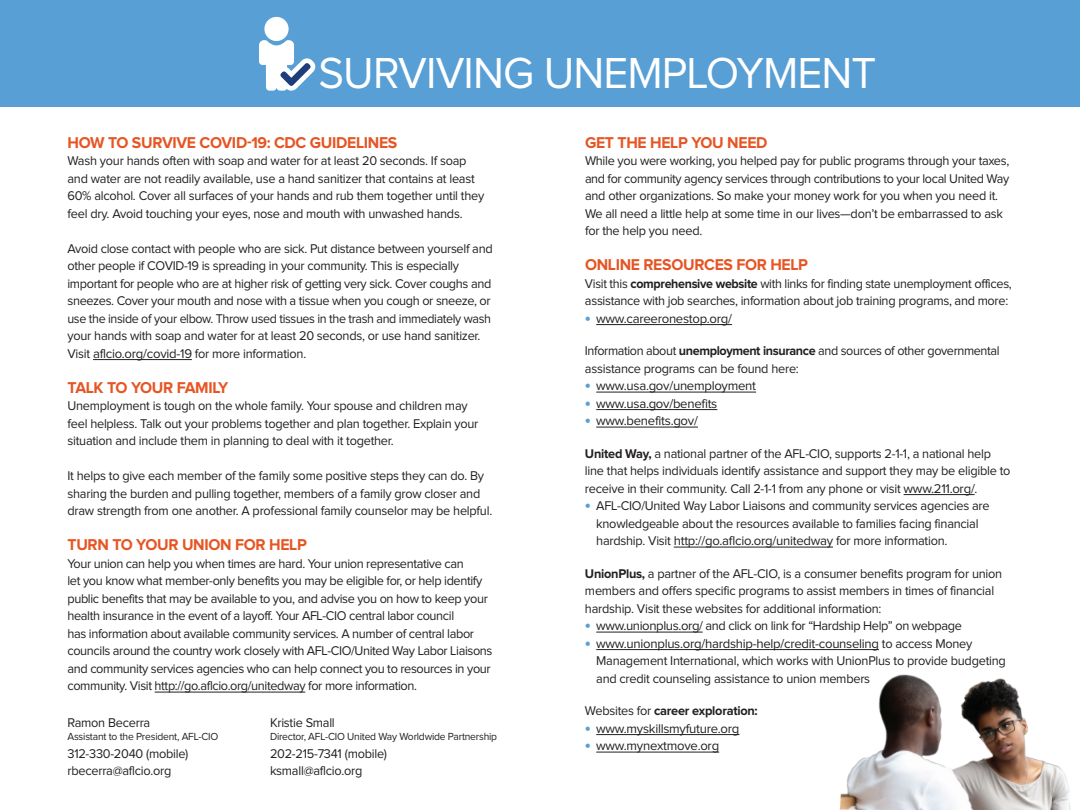
<style>
.page{position:relative;width:1080px;height:810px;background:#fff}
.page>*{position:absolute;margin:0;border:0;box-sizing:border-box;transform-origin:0 0}
.t1{font:45px "Proxima Nova";letter-spacing:-.02em;color:#fff}
.t2{font:700 16.25px "Proxima Nova";letter-spacing:-.02em;color:#e65524}
.t3{font:13.12px/17.5px "Proxima Nova";letter-spacing:-.02em;color:#231f20}
.t4{font:13.12px/17.5px "Proxima Nova";letter-spacing:-.02em;color:#231f20;scale:.95 1}
.t5{font:13.12px/17.5px "Proxima Nova";letter-spacing:-.02em;color:#231f20;scale:.96 1}
.t6{font:700 13.12px "Proxima Nova";letter-spacing:-.02em;color:#231f20}
.t7{font:10.62px "Proxima Nova";letter-spacing:-.02em;color:#231f20}
.s1{font-weight:700}
.s2{font-family:"Proxima Nova Extrabld";font-size:17.5px;color:#589fd6}
.s3{font-weight:400}
</style>
<div class="page">
<hr style="left:93px;top:359px;width:99px;height:1px;background:#231f20">
<hr style="left:155px;top:692px;width:150px;height:1px;background:#231f20">
<hr style="left:596px;top:324px;width:136px;height:1px;background:#231f20">
<hr style="left:596px;top:392px;width:160px;height:1px;background:#231f20">
<hr style="left:596px;top:409px;width:121px;height:1px;background:#231f20">
<hr style="left:596px;top:427px;width:102px;height:1px;background:#231f20">
<hr style="left:904px;top:494px;width:71px;height:1px;background:#231f20">
<hr style="left:674px;top:547px;width:159px;height:1px;background:#231f20">
<hr style="left:596px;top:632px;width:107px;height:1px;background:#231f20">
<hr style="left:596px;top:649px;width:283px;height:1px;background:#231f20">
<hr style="left:596px;top:734px;width:143px;height:1px;background:#231f20">
<hr style="left:596px;top:752px;width:123px;height:1px;background:#231f20">
<div style="left:0;top:0;width:1080px;height:107px;background:#589fd6"></div>
<svg style="left:259px;top:17px;width:56px;height:74px"></svg>
<img style="left:840px;top:674px;width:231px;height:136px">
<h1 class="t1" style="left:319px;top:48px;width:559px">SURVIVING UNEMPLOYMENT</h1>
<p class="t2" style="left:68px;top:133px;width:331px">HOW TO SURVIVE COVID-19: CDC GUIDELINES</p>
<p class="t3" style="left:68px;top:153px;width:418px">Wash your hands often with soap and water for at least 20 seconds. If soap and water are not readily available, use a hand sanitizer that contains at least 60% alcohol. Cover all surfaces of your hands and rub them together until they feel dry. Avoid touching your eyes, nose and mouth with unwashed hands.</p>
<p class="t3" style="left:68px;top:240px;width:427px">Avoid close contact with people who are sick. Put distance between yourself and other people if COVID-19 is spreading in your community. This is especially important for people who are at higher risk of getting very sick. Cover coughs and sneezes. Cover your mouth and nose with a tissue when you cough or sneeze, or use the inside of your elbow. Throw used tissues in the trash and immediately wash your hands with soap and water for at least 20 seconds, or use hand sanitizer.<br>Visit aflcio.org/covid-19 for more information.</p>
<p class="t2" style="left:68px;top:378px;width:162px">TALK TO YOUR FAMILY</p>
<p class="t3" style="left:68px;top:398px;width:413px">Unemployment is tough on the whole family. Your spouse and children may feel helpless. Talk out your problems together and plan together. Explain your situation and include them in planning to deal with it together.</p>
<p class="t3" style="left:68px;top:468px;width:426px">It helps to give each member of the family some positive steps they can do. By sharing the burden and pulling together, members of a family grow closer and draw strength from one another. A professional family counselor may be helpful.</p>
<p class="t2" style="left:68px;top:536px;width:241px">TURN TO YOUR UNION FOR HELP</p>
<p class="t3" style="left:68px;top:555px;width:427px">Your union can help you when times are hard. Your union representative can<br>let you know what member-only benefits you may be eligible for, or help identify public benefits that may be available to you, and advise you on how to keep your health insurance in the event of a layoff. Your AFL-CIO central labor council<br>has information about available community services. A number of central labor councils around the country work closely with AFL-CIO/United Way Labor Liaisons and community services agencies who can help connect you to resources in your community. Visit http://go.aflcio.org/unitedway for more information.</p>
<p class="t3" style="left:68px;top:714px;width:84px">Ramon Becerra</p>
<p class="t7" style="left:68px;top:731px;width:152px">Assistant to the President, AFL-CIO</p>
<p class="t3" style="left:68px;top:745px;width:122px">312-330-2040 (mobile) rbecerra@aflcio.org</p>
<p class="t3" style="left:270px;top:714px;width:66px">Kristie Small</p>
<p class="t7" style="left:270px;top:731px;width:229px">Director, AFL-CIO United Way Worldwide Partnership</p>
<p class="t3" style="left:270px;top:745px;width:119px">202-215-7341 (mobile) ksmall@aflcio.org</p>
<p class="t2" style="left:585px;top:133px;width:184px">GET THE HELP YOU NEED</p>
<p class="t3" style="left:585px;top:153px;width:426px">While you were working, you helped pay for public programs through your taxes, and for community agency services through contributions to your local United Way and other organizations. So make your money work for you when you need it.<br>We all need a little help at some time in our lives—don’t be embarrassed to ask for the help you need.</p>
<p class="t2" style="left:585px;top:256px;width:225px">ONLINE RESOURCES FOR HELP</p>
<p class="t4" style="left:585px;top:275px;width:451px">Visit this <span class="s1">comprehensive website</span> with links for finding state unemployment offices, assistance with job searches, information about job training programs, and more:</p>
<p class="t3" style="left:585px;top:310px;width:149px"><span class="s2">•</span> www.careeronestop.org/</p>
<p class="t5" style="left:585px;top:343px;width:433px">Information about <span class="s1">unemployment insurance</span> and sources of other governmental assistance programs can be found here:</p>
<p class="t3" style="left:585px;top:378px;width:173px"><span class="s2">•</span> www.usa.gov/unemployment</p>
<p class="t3" style="left:585px;top:395px;width:134px"><span class="s2">•</span> www.usa.gov/benefits</p>
<p class="t3" style="left:585px;top:413px;width:114px"><span class="s2">•</span> www.benefits.gov/</p>
<p class="t3" style="left:585px;top:445px;width:427px"><span class="s1">United Way,</span> a national partner of the AFL-CIO, supports 2-1-1, a national help line that helps individuals identify assistance and support they may be eligible to receive in their community. Call 2-1-1 from any phone or visit www.211.org/.</p>
<p class="t3" style="left:596px;top:498px;width:395px;text-indent:-11px"><span class="s2">•</span> AFL-CIO/United Way Labor Liaisons and community services agencies are knowledgeable about the resources available to families facing financial hardship. Visit http://go.aflcio.org/unitedway for more information.</p>
<p class="t3" style="left:585px;top:565px;width:419px"><span class="s1">UnionPlus,</span> a partner of the AFL-CIO, is a consumer benefits program for union members and offers specific programs to assist members in times of financial hardship. Visit these websites for additional information:</p>
<p class="t3" style="left:585px;top:618px;width:378px"><span class="s2">•</span> www.unionplus.org/ and click on link for “Hardship Help” on webpage</p>
<p class="t3" style="left:596px;top:635px;width:411px;text-indent:-11px"><span class="s2">•</span> www.unionplus.org/hardship-help/credit-counseling to access Money<br>Management International, which works with UnionPlus to provide budgeting and credit counseling assistance to union members</p>
<p class="t6" style="left:585px;top:703px;width:174px"><span class="s3">Websites for</span> career exploration:</p>
<p class="t3" style="left:585px;top:720px;width:156px"><span class="s2">•</span> www.myskillsmyfuture.org</p>
<p class="t3" style="left:585px;top:738px;width:136px"><span class="s2">•</span> www.mynextmove.org</p>
</div>
